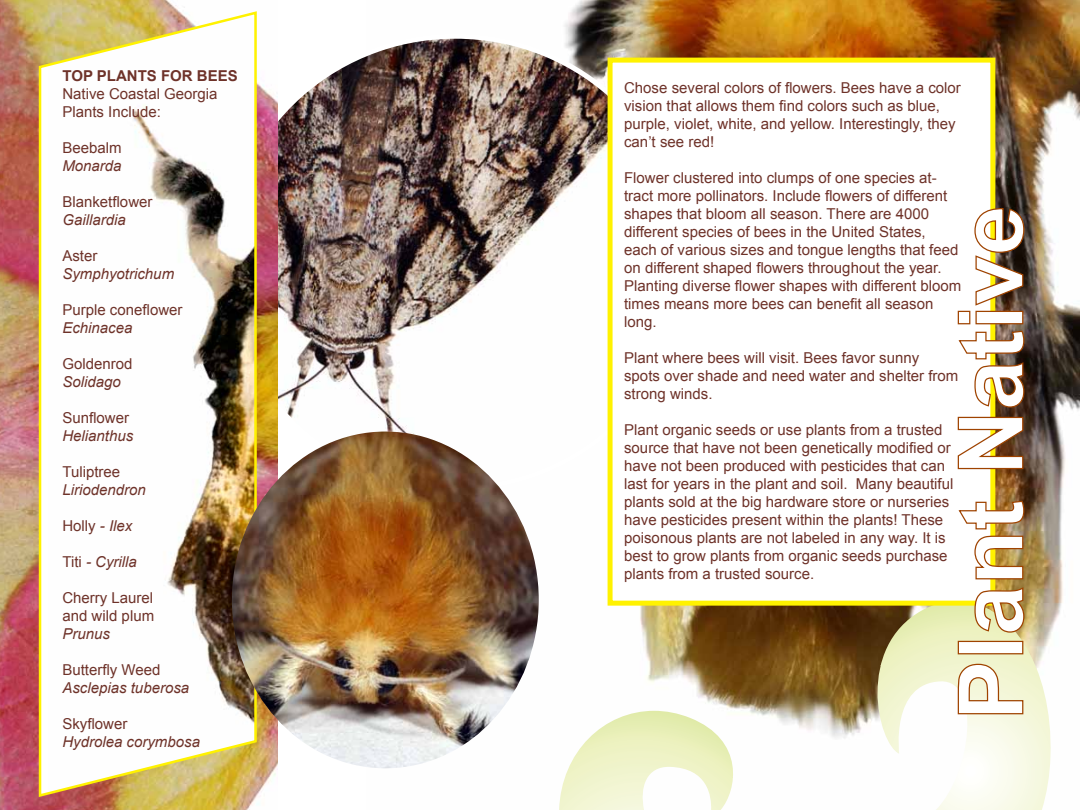
<style>
.page{position:relative;width:1080px;height:810px;background:#fff}
.page>*{position:absolute;margin:0;border:0;box-sizing:border-box;transform-origin:0 0}
.t1{font:15px/18px "Arial";color:#6e3229}
.t2{font:italic 15px/18px "Arial";color:#6e3229}
.t3{font:700 15px "Arial";color:#6e3229}
.s1{font-style:italic}
.s2{font-style:normal}
</style>
<div class="page">
<img style="left:383px;top:0;width:697px;height:769px">
<img style="left:277px;top:36px;width:409px;height:452px">
<svg style="left:856px;top:601px;width:197px;height:209px"></svg>
<div style="left:608px;top:58px;width:387px;height:548px;background:#fff;border:5px solid #fff200"></div>
<svg style="left:559px;top:711px;width:186px;height:99px"></svg>
<svg style="left:957px;top:207px;width:68px;height:508px"></svg>
<img style="left:0;top:0;width:277px;height:810px">
<img style="left:37px;top:10px;width:221px;height:789px">
<img style="left:232px;top:432px;width:307px;height:336px">
<p class="t3" style="left:62px;top:66px;width:177px">TOP PLANTS FOR BEES</p>
<p class="t1" style="left:62px;top:85px;width:157px">Native Coastal Georgia<br>Plants Include:</p>
<p class="t1" style="left:62px;top:139px;width:61px">Beebalm</p>
<p class="t2" style="left:62px;top:157px;width:61px">Monarda</p>
<p class="t1" style="left:62px;top:193px;width:92px">Blanketflower</p>
<p class="t2" style="left:62px;top:211px;width:65px">Gaillardia</p>
<p class="t1" style="left:62px;top:247px;width:37px">Aster</p>
<p class="t2" style="left:62px;top:265px;width:113px">Symphyotrichum</p>
<p class="t1" style="left:62px;top:301px;width:122px">Purple coneflower</p>
<p class="t2" style="left:62px;top:319px;width:72px">Echinacea</p>
<p class="t1" style="left:62px;top:355px;width:72px">Goldenrod</p>
<p class="t2" style="left:62px;top:373px;width:60px">Solidago</p>
<p class="t1" style="left:62px;top:409px;width:68px">Sunflower</p>
<p class="t2" style="left:62px;top:427px;width:72px">Helianthus</p>
<p class="t1" style="left:62px;top:463px;width:59px">Tuliptree</p>
<p class="t2" style="left:62px;top:481px;width:85px">Liriodendron</p>
<p class="t1" style="left:62px;top:517px;width:72px">Holly <span class="s1">- Ilex</span></p>
<p class="t2" style="left:62px;top:553px;width:76px"><span class="s2">Titi</span> - Cyrilla</p>
<p class="t1" style="left:62px;top:589px;width:93px">Cherry Laurel and wild plum</p>
<p class="t2" style="left:62px;top:625px;width:49px">Prunus</p>
<p class="t1" style="left:62px;top:661px;width:100px">Butterfly Weed</p>
<p class="t2" style="left:62px;top:679px;width:128px">Asclepias tuberosa</p>
<p class="t2" style="left:62px;top:715px;width:148px"><span class="s2">Skyflower<br></span>Hydrolea corymbosa <span class="s2">￼￼</span></p>
<p class="t1" style="left:624px;top:79px;width:338px">Chose several colors of flowers. Bees have a color vision that allows them find colors such as blue, purple, violet, white, and yellow. Interestingly, they can’t see red!</p>
<p class="t1" style="left:624px;top:169px;width:339px">Flower clustered into clumps of one species at&shy;tract more pollinators. Include flowers of different shapes that bloom all season. There are 4000 different species of bees in the United States, each of various sizes and tongue lengths that feed on different shaped flowers throughout the year.<br>Planting diverse flower shapes with different bloom times means more bees can benefit all season long.</p>
<p class="t1" style="left:624px;top:349px;width:336px">Plant where bees will visit. Bees favor sunny spots over shade and need water and shelter from strong winds.</p>
<p class="t1" style="left:624px;top:421px;width:331px">Plant organic seeds or use plants from a trusted source that have not been genetically modified or have not been produced with pesticides that can last for years in the plant and soil. Many beautiful plants sold at the big hardware store or nurseries have pesticides present within the plants! These poisonous plants are not labeled in any way. It is best to grow plants from organic seeds purchase plants from a trusted source.</p>
</div>
